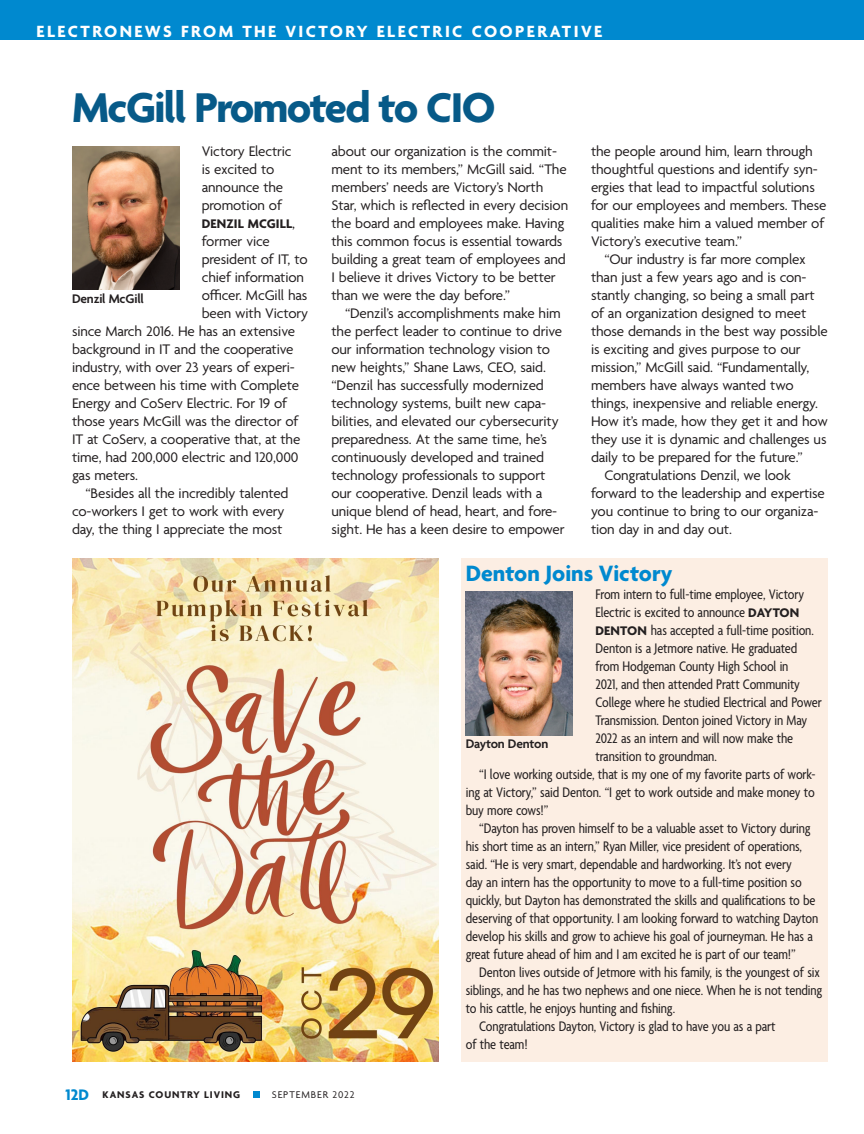
<style>
.page{position:relative;width:864px;height:1134px;background:#fff}
.page>*{position:absolute;margin:0;border:0;box-sizing:border-box;transform-origin:0 0}
.Co-op_Head{font:700 45px "Agenda";letter-spacing:-.035em;color:#075a88}
.Co-op_Box_Head{font:700 24px "Agenda";color:#0089cf}
.t1{font:700 17.55px "Agenda";letter-spacing:.14em;color:#fff}
.Co-op_Text{font:15px/18px "Agenda";letter-spacing:-.01em;color:#231f20}
.Co-op_Box_Text{font:condensed 15px/18px "Agenda";letter-spacing:-.005em;color:#231f20}
.Co-op_Text_no_inden{font:15px/18px "Agenda";letter-spacing:-.01em;color:#231f20}
.Co-op_Box_Text_no_i{font:condensed 15px/18px "Agenda";letter-spacing:-.005em;color:#231f20}
.Caption{font:600 13.5px "Agenda";letter-spacing:-.015em;color:#231f20}
.Co-op_Text_no_inden-2{font:700 13.5px "Agenda";letter-spacing:.01em;color:#231f20}
.t2{font:700 10.5px "Agenda";letter-spacing:.09em;color:#231f20}
.t3{font:10.5px "Agenda";letter-spacing:.09em;color:#231f20}
.s1{font-weight:400;font-size:15px}
.s2{font-weight:700;font-stretch:normal;font-size:13.5px}
.s3{font-size:16.5px;color:#0089cf}
</style>
<div class="page">
<img style="left:72px;top:146px;width:107px;height:144px">
<img style="left:72px;top:559px;width:367px;height:503px">
<div style="left:461px;top:559px;width:367px;height:503px;background:#fceee3"></div>
<img style="left:466px;top:591px;width:107px;height:144px">
<div style="left:253px;top:1091px;width:6px;height:7px;background:#0089cf"></div>
<div style="left:0;top:0;width:864px;height:40px;background:#0089cf"></div>
<p class="t1" style="left:37px;top:22px;width:567px">ELECTRONEWS FROM THE VICTORY ELECTRIC COOPERATIVE</p>
<p class="Co-op_Head" style="left:72px;top:84px;width:425px">McGill Promoted to CIO</p>
<p class="Co-op_Text_no_inden" style="left:202px;top:143px;width:91px">Victory Electric is excited to announce the promotion of</p>
<p class="Co-op_Text_no_inden-2" style="left:202px;top:216px;width:95px">DENZIL MCGILL<span class="s1">,</span></p>
<p class="Co-op_Text_no_inden" style="left:202px;top:233px;width:70px">former vice</p>
<p class="Co-op_Text_no_inden" style="left:202px;top:251px;width:107px">president of IT, to</p>
<p class="Co-op_Text_no_inden" style="left:202px;top:269px;width:104px">chief information</p>
<p class="Co-op_Text_no_inden" style="left:202px;top:287px;width:107px">officer. McGill has</p>
<p class="Co-op_Text_no_inden" style="left:202px;top:305px;width:108px">been with Victory</p>
<p class="Co-op_Text_no_inden" style="left:72px;top:323px;width:225px">since March 2016. He has an extensive</p>
<p class="Co-op_Text_no_inden" style="left:72px;top:341px;width:223px">background in IT and the cooperative</p>
<p class="Co-op_Text_no_inden" style="left:72px;top:359px;width:224px">industry, with over 23 years of experi-</p>
<p class="Co-op_Text_no_inden" style="left:72px;top:377px;width:229px">ence between his time with Complete</p>
<p class="Co-op_Text_no_inden" style="left:72px;top:395px;width:217px">Energy and CoServ Electric. For 19 of</p>
<p class="Co-op_Text_no_inden" style="left:72px;top:413px;width:228px">those years McGill was the director of</p>
<p class="Co-op_Text_no_inden" style="left:72px;top:431px;width:230px">IT at CoServ, a cooperative that, at the</p>
<p class="Co-op_Text_no_inden" style="left:72px;top:449px;width:228px">time, had 200,000 electric and 120,000</p>
<p class="Co-op_Text_no_inden" style="left:72px;top:467px;width:68px">gas meters.</p>
<p class="Co-op_Text" style="left:72px;top:485px;width:218px;text-indent:14px">“Besides all the incredibly talented co-workers I get to work with every day, the thing I appreciate the most</p>
<p class="Co-op_Text" style="left:332px;top:143px;width:238px">about our organization is the commit&shy;ment to its members,” McGill said. “The members’ needs are Victory’s North Star, which is reflected in every decision the board and employees make. Having this common focus is essential towards building a great team of employees and I believe it drives Victory to be better than we were the day before.”</p>
<p class="Co-op_Text" style="left:332px;top:305px;width:235px;text-indent:14px">“Denzil’s accomplishments make him the perfect leader to continue to drive our information technology vision to new heights,” Shane Laws, CEO, said. “Denzil has successfully modernized technology systems, built new capa&shy;bilities, and elevated our cybersecurity preparedness. At the same time, he’s continuously developed and trained technology professionals to support our cooperative. Denzil leads with a unique blend of head, heart, and fore&shy;sight. He has a keen desire to empower</p>
<p class="Co-op_Text" style="left:591px;top:143px;width:237px">the people around him, learn through thoughtful questions and identify syn&shy;ergies that lead to impactful solutions for our employees and members. These qualities make him a valued member of Victory’s executive team.”</p>
<p class="Co-op_Text" style="left:591px;top:251px;width:238px;text-indent:14px">“Our industry is far more complex than just a few years ago and is con&shy;stantly changing, so being a small part of an organization designed to meet those demands in the best way possible is exciting and gives purpose to our mission,” McGill said. “Fundamentally, members have always wanted two things, inexpensive and reliable energy.<br>How it’s made, how they get it and how they use it is dynamic and challenges us daily to be prepared for the future.”</p>
<p class="Co-op_Text" style="left:591px;top:467px;width:235px;text-indent:14px">Congratulations Denzil, we look forward to the leadership and expertise you continue to bring to our organiza&shy;tion day in and day out.</p>
<p class="Co-op_Box_Head" style="left:466px;top:560px;width:208px">Denton Joins Victory</p>
<p class="Co-op_Box_Text_no_i" style="left:596px;top:586px;width:228px">From intern to full-time employee, Victory Electric is excited to announce <span class="s2">DAYTON DENTON</span> has accepted a full-time position.<br>Denton is a Jetmore native. He graduated from Hodgeman County High School in<br>2021, and then attended Pratt Community College where he studied Electrical and Power Transmission. Denton joined Victory in May 2022 as an intern and will now make the transition to groundman.</p>
<p class="Co-op_Box_Text" style="left:466px;top:766px;width:351px;text-align:justify;text-indent:14px">“I love working outside, that is my one of my favorite parts of work&shy;ing at Victory,” said Denton. “I get to work outside and make money to buy more cows!”</p>
<p class="Co-op_Box_Text" style="left:466px;top:820px;width:354px;text-indent:14px">“Dayton has proven himself to be a valuable asset to Victory during his short time as an intern,” Ryan Miller, vice president of operations, said. “He is very smart, dependable and hardworking. It’s not every<br>day an intern has the opportunity to move to a full-time position so quickly, but Dayton has demonstrated the skills and qualifications to be deserving of that opportunity. I am looking forward to watching Dayton develop his skills and grow to achieve his goal of journeyman. He has a great future ahead of him and I am excited he is part of our team!”</p>
<p class="Co-op_Box_Text" style="left:466px;top:964px;width:358px;text-indent:14px">Denton lives outside of Jetmore with his family, is the youngest of six siblings, and he has two nephews and one niece. When he is not tending to his cattle, he enjoys hunting and fishing.</p>
<p class="Co-op_Box_Text" style="left:466px;top:1018px;width:311px;text-indent:14px">Congratulations Dayton, Victory is glad to have you as a part of the team!</p>
<p class="Caption" style="left:72px;top:292px;width:73px">Denzil McGill</p>
<p class="Caption" style="left:466px;top:736px;width:84px">Dayton Denton</p>
<p class="t2" style="left:66px;top:1089px;width:176px"><span class="s3">12D</span> KANSAS COUNTRY LIVING</p>
<p class="t3" style="left:272px;top:1089px;width:84px">SEPTEMBER 2022</p>
</div>
